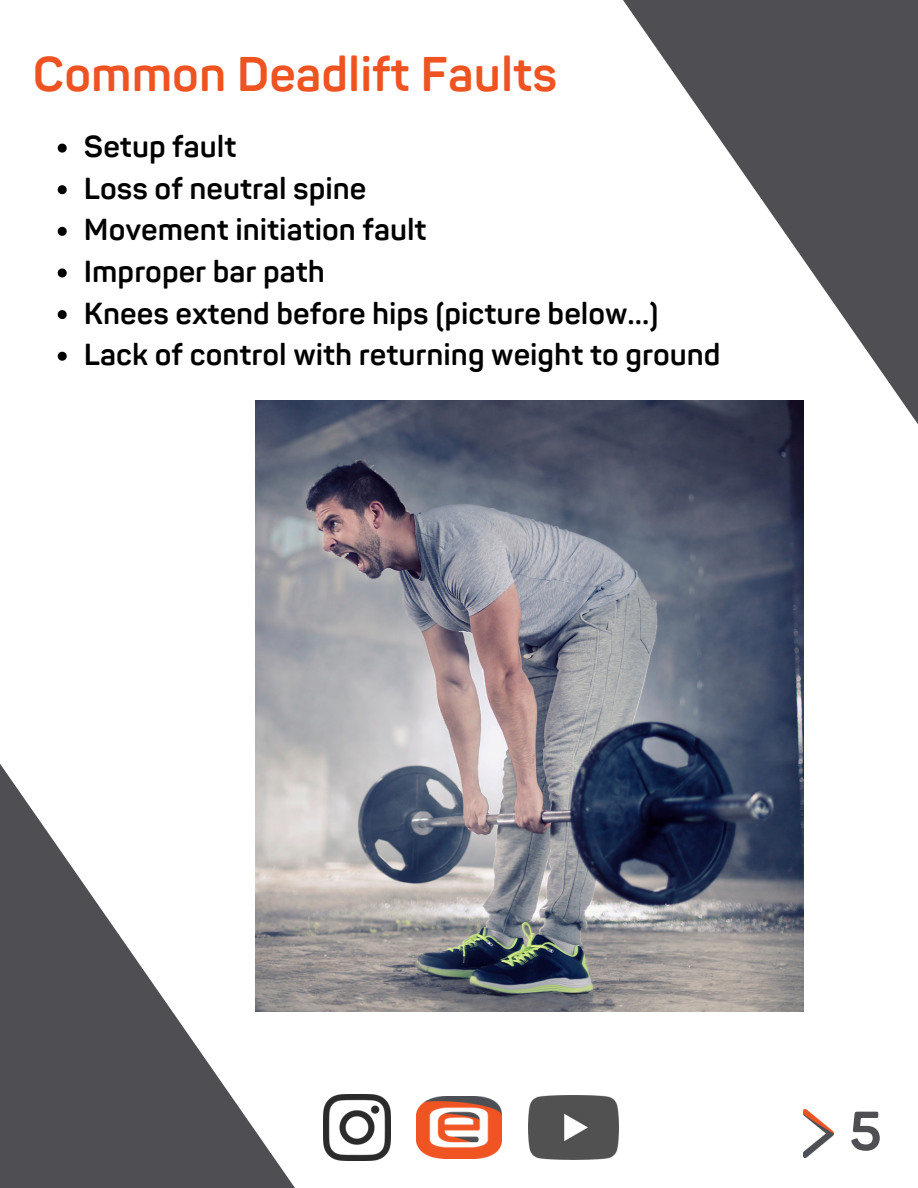
<style>
.page{position:relative;width:918px;height:1188px;background:#fff}
.page>*{position:absolute;margin:0;border:0;box-sizing:border-box;transform-origin:0 0}
.t1{font:700 54px "Panton";color:#4f4e52}
.t2{font:700 48px "Panton";color:#ef5322}
.t3{font:700 30px "Panton";color:#000}
</style>
<div class="page">
<svg style="left:0;top:764px;width:295px;height:424px;fill:#4f4e52"></svg>
<svg style="left:623px;top:0;width:295px;height:424px;fill:#4f4e52"></svg>
<img style="left:803px;top:1110px;width:30px;height:47px">
<img style="left:324px;top:1094px;width:66px;height:66px">
<img style="left:528px;top:1095px;width:90px;height:64px">
<img style="left:417px;top:1096px;width:84px;height:62px">
<img style="left:255px;top:400px;width:548px;height:611px">
<svg style="left:58px;top:144px;width:9px;height:9px"></svg>
<svg style="left:58px;top:185px;width:9px;height:9px"></svg>
<svg style="left:58px;top:227px;width:9px;height:9px"></svg>
<svg style="left:58px;top:268px;width:9px;height:9px"></svg>
<svg style="left:58px;top:310px;width:9px;height:9px"></svg>
<svg style="left:58px;top:352px;width:9px;height:9px"></svg>
<p class="t2" style="left:33px;top:46px;width:526px">Common Deadlift Faults</p>
<p class="t3" style="left:84px;top:129px;width:154px">Setup fault</p>
<p class="t3" style="left:84px;top:171px;width:284px">Loss of neutral spine</p>
<p class="t3" style="left:84px;top:212px;width:344px">Movement initiation fault</p>
<p class="t3" style="left:84px;top:254px;width:242px">Improper bar path</p>
<p class="t3" style="left:84px;top:295px;width:576px">Knees extend before hips (picture below...)</p>
<p class="t3" style="left:84px;top:337px;width:638px">Lack of control with returning weight to ground</p>
<p class="t1" style="left:849px;top:1099px;width:34px">5</p>
</div>
